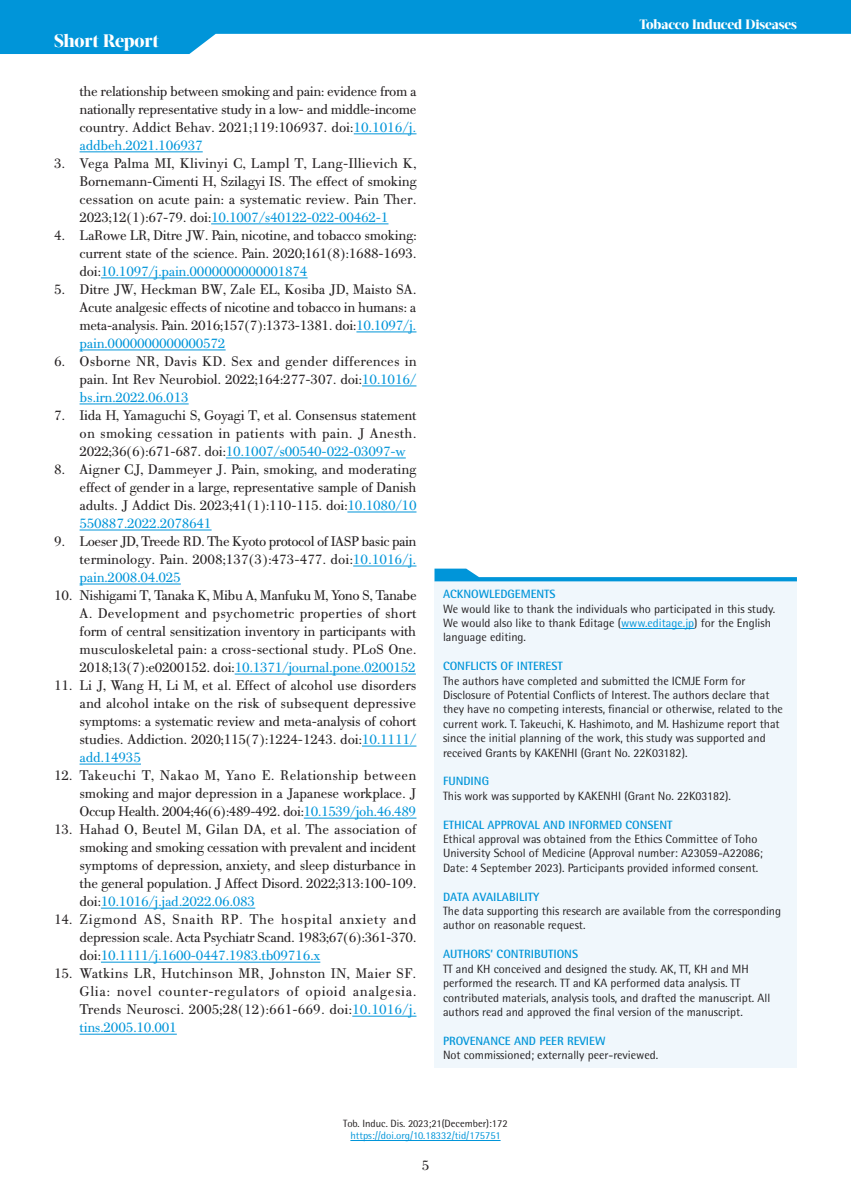
<style>
.page{position:relative;width:851px;height:1191px;background:#fff}
.page>*{position:absolute;margin:0;border:0;box-sizing:border-box;transform-origin:0 0}
.t1{font:800 18px "Acta Display W04";letter-spacing:-.01em;color:#fff}
.t2{font:15px/18px "PF Bodoni Text";letter-spacing:-.02em;color:#231f20;text-align:justify}
.t3{font:800 13.5px "Acta Display W04";letter-spacing:-.01em;color:#fff}
.t4{font:12px/14.4px "Rotis Semi Sans Hel";color:#231f20}
.t5{font:700 12px "Rotis Semi Sans Hel";color:#0095d9}
.t6{font:10.5px "Rotis Semi Sans Hel";color:#231f20}
.t7{font:10.5px "Rotis Semi Sans Hel";color:#0095d9}
.s1{color:#0095d9}
</style>
<div class="page">
<svg style="left:0;top:0;width:850px;height:54px;fill:#0095d9"></svg>
<hr style="left:350px;top:1140px;width:150px;height:1px;background:#0095d9">
<hr style="left:354px;top:134px;width:62px;height:1px;background:#0095d9">
<hr style="left:80px;top:152px;width:123px;height:1px;background:#0095d9">
<hr style="left:211px;top:224px;width:177px;height:1px;background:#0095d9">
<hr style="left:101px;top:278px;width:206px;height:1px;background:#0095d9">
<hr style="left:356px;top:332px;width:60px;height:1px;background:#0095d9">
<hr style="left:80px;top:350px;width:145px;height:1px;background:#0095d9">
<hr style="left:362px;top:386px;width:54px;height:1px;background:#0095d9">
<hr style="left:80px;top:404px;width:109px;height:1px;background:#0095d9">
<hr style="left:226px;top:458px;width:180px;height:1px;background:#0095d9">
<hr style="left:347px;top:512px;width:69px;height:1px;background:#0095d9">
<hr style="left:80px;top:530px;width:131px;height:1px;background:#0095d9">
<hr style="left:353px;top:566px;width:63px;height:1px;background:#0095d9">
<hr style="left:80px;top:584px;width:101px;height:1px;background:#0095d9">
<hr style="left:235px;top:674px;width:181px;height:1px;background:#0095d9">
<hr style="left:362px;top:746px;width:54px;height:1px;background:#0095d9">
<hr style="left:80px;top:764px;width:61px;height:1px;background:#0095d9">
<hr style="left:304px;top:818px;width:112px;height:1px;background:#0095d9">
<hr style="left:101px;top:908px;width:154px;height:1px;background:#0095d9">
<hr style="left:101px;top:962px;width:219px;height:1px;background:#0095d9">
<hr style="left:352px;top:1016px;width:64px;height:1px;background:#0095d9">
<hr style="left:80px;top:1034px;width:97px;height:1px;background:#0095d9">
<div style="left:434px;top:581px;width:362px;height:486px;background:#f0f7fc"></div>
<hr style="left:621px;top:628px;width:73px;height:1px;background:#0095d9">
<svg style="left:434px;top:568px;width:362px;height:13px"></svg>
<p class="t1" style="left:54px;top:30px;width:107px">Short Report</p>
<p class="t2" style="left:80px;top:82px;width:338px">the relationship between smoking and pain: evidence from a nationally representative study in a low- and middle-income country. Addict Behav. 2021;119:106937. doi:<span class="s1">10.1016/j. addbeh.2021.106937</span></p>
<p class="t2" style="left:80px;top:154px;width:338px;text-indent:-26px">3. Vega Palma MI, Klivinyi C, Lampl T, Lang-Illievich K, Bornemann-Cimenti H, Szilagyi IS. The effect of smoking cessation on acute pain: a systematic review. Pain Ther.<br>2023;12(1):67-79. doi:<span class="s1">10.1007/s40122-022-00462-1</span></p>
<p class="t2" style="left:80px;top:226px;width:338px;text-indent:-26px">4. LaRowe LR, Ditre JW. Pain, nicotine, and tobacco smoking: current state of the science. Pain. 2020;161(8):1688-1693. doi:<span class="s1">10.1097/j.pain.0000000000001874</span></p>
<p class="t2" style="left:80px;top:280px;width:338px;text-indent:-26px">5. Ditre JW, Heckman BW, Zale EL, Kosiba JD, Maisto SA.<br>Acute analgesic effects of nicotine and tobacco in humans: a meta-analysis. Pain. 2016;157(7):1373-1381. doi:<span class="s1">10.1097/j. pain.0000000000000572</span></p>
<p class="t2" style="left:80px;top:352px;width:338px;text-indent:-26px">6. Osborne NR, Davis KD. Sex and gender differences in pain. Int Rev Neurobiol. 2022;164:277-307. doi:<span class="s1">10.1016/ bs.irn.2022.06.013</span></p>
<p class="t2" style="left:80px;top:406px;width:338px;text-indent:-26px">7. Iida H, Yamaguchi S, Goyagi T, et al. Consensus statement on smoking cessation in patients with pain. J Anesth.<br>2022;36(6):671-687. doi:<span class="s1">10.1007/s00540-022-03097-w</span></p>
<p class="t2" style="left:80px;top:460px;width:338px;text-indent:-26px">8. Aigner CJ, Dammeyer J. Pain, smoking, and moderating effect of gender in a large, representative sample of Danish adults. J Addict Dis. 2023;41(1):110-115. doi:<span class="s1">10.1080/10<br>550887.2022.2078641</span></p>
<p class="t2" style="left:80px;top:532px;width:338px;text-indent:-26px">9. Loeser JD, Treede RD. The Kyoto protocol of IASP basic pain terminology. Pain. 2008;137(3):473-477. doi:<span class="s1">10.1016/j. pain.2008.04.025</span></p>
<p class="t2" style="left:80px;top:586px;width:338px;text-indent:-26px">10. Nishigami T, Tanaka K, Mibu A, Manfuku M, Yono S, Tanabe A. Development and psychometric properties of short form of central sensitization inventory in participants with musculoskeletal pain: a cross-sectional study. PLoS One.<br>2018;13(7):e0200152. doi:<span class="s1">10.1371/journal.pone.0200152</span></p>
<p class="t2" style="left:80px;top:676px;width:338px;text-indent:-26px">11. Li J, Wang H, Li M, et al. Effect of alcohol use disorders and alcohol intake on the risk of subsequent depressive symptoms: a systematic review and meta-analysis of cohort studies. Addiction. 2020;115(7):1224-1243. doi:<span class="s1">10.1111/ add.14935</span></p>
<p class="t2" style="left:80px;top:766px;width:338px;text-indent:-26px">12. Takeuchi T, Nakao M, Yano E. Relationship between smoking and major depression in a Japanese workplace. J Occup Health. 2004;46(6):489-492. doi:<span class="s1">10.1539/joh.46.489</span></p>
<p class="t2" style="left:80px;top:820px;width:338px;text-indent:-26px">13. Hahad O, Beutel M, Gilan DA, et al. The association of smoking and smoking cessation with prevalent and incident symptoms of depression, anxiety, and sleep disturbance in the general population. J Affect Disord. 2022;313:100-109. doi:<span class="s1">10.1016/j.jad.2022.06.083</span></p>
<p class="t2" style="left:80px;top:910px;width:338px;text-indent:-26px">14. Zigmond AS, Snaith RP. The hospital anxiety and depression scale. Acta Psychiatr Scand. 1983;67(6):361-370. doi:<span class="s1">10.1111/j.1600-0447.1983.tb09716.x</span></p>
<p class="t2" style="left:80px;top:964px;width:338px;text-indent:-26px">15. Watkins LR, Hutchinson MR, Johnston IN, Maier SF.<br>Glia: novel counter-regulators of opioid analgesia.<br>Trends Neurosci. 2005;28(12):661-669. doi:<span class="s1">10.1016/j. tins.2005.10.001</span></p>
<p class="t3" style="left:639px;top:17px;width:159px">Tobacco Induced Diseases</p>
<p class="t5" style="left:443px;top:587px;width:114px">ACKNOWLEDGEMENTS</p>
<p class="t4" style="left:443px;top:601px;width:334px">We would like to thank the individuals who participated in this study.<br>We would also like to thank Editage (<span class="s1">www.editage.jp</span>) for the English language editing.</p>
<p class="t5" style="left:443px;top:659px;width:121px">CONFLICTS OF INTEREST</p>
<p class="t4" style="left:443px;top:673px;width:341px">The authors have completed and submitted the ICMJE Form for Disclosure of Potential Conflicts of Interest. The authors declare that they have no competing interests, financial or otherwise, related to the current work. T. Takeuchi, K. Hashimoto, and M. Hashizume report that since the initial planning of the work, this study was supported and received Grants by KAKENHI (Grant No. 22K03182).</p>
<p class="t5" style="left:443px;top:774px;width:48px">FUNDING</p>
<p class="t4" style="left:443px;top:788px;width:289px">This work was supported by KAKENHI (Grant No. 22K03182).</p>
<p class="t5" style="left:443px;top:817px;width:231px">ETHICAL APPROVAL AND INFORMED CONSENT</p>
<p class="t4" style="left:443px;top:831px;width:321px">Ethical approval was obtained from the Ethics Committee of Toho<br>University School of Medicine (Approval number: A23059-A22086;<br>Date: 4 September 2023). Participants provided informed consent.</p>
<p class="t5" style="left:443px;top:889px;width:98px">DATA AVAILABILITY</p>
<p class="t4" style="left:443px;top:903px;width:339px">The data supporting this research are available from the corresponding author on reasonable request.</p>
<p class="t5" style="left:443px;top:947px;width:137px">AUTHORS’ CONTRIBUTIONS</p>
<p class="t4" style="left:443px;top:961px;width:329px">TT and KH conceived and designed the study. AK, TT, KH and MH performed the research. TT and KA performed data analysis. TT contributed materials, analysis tools, and drafted the manuscript. All authors read and approved the final version of the manuscript.</p>
<p class="t5" style="left:443px;top:1033px;width:164px">PROVENANCE AND PEER REVIEW</p>
<p class="t4" style="left:443px;top:1047px;width:217px">Not commissioned; externally peer-reviewed.</p>
<p class="t6" style="left:343px;top:1116px;width:166px">Tob. Induc. Dis. 2023;21(December):172</p>
<p class="t7" style="left:350px;top:1129px;width:152px">https://doi.org/10.18332/tid/175751</p>
<p class="t2" style="left:421px;top:1156px;width:9px">5</p>
</div>
